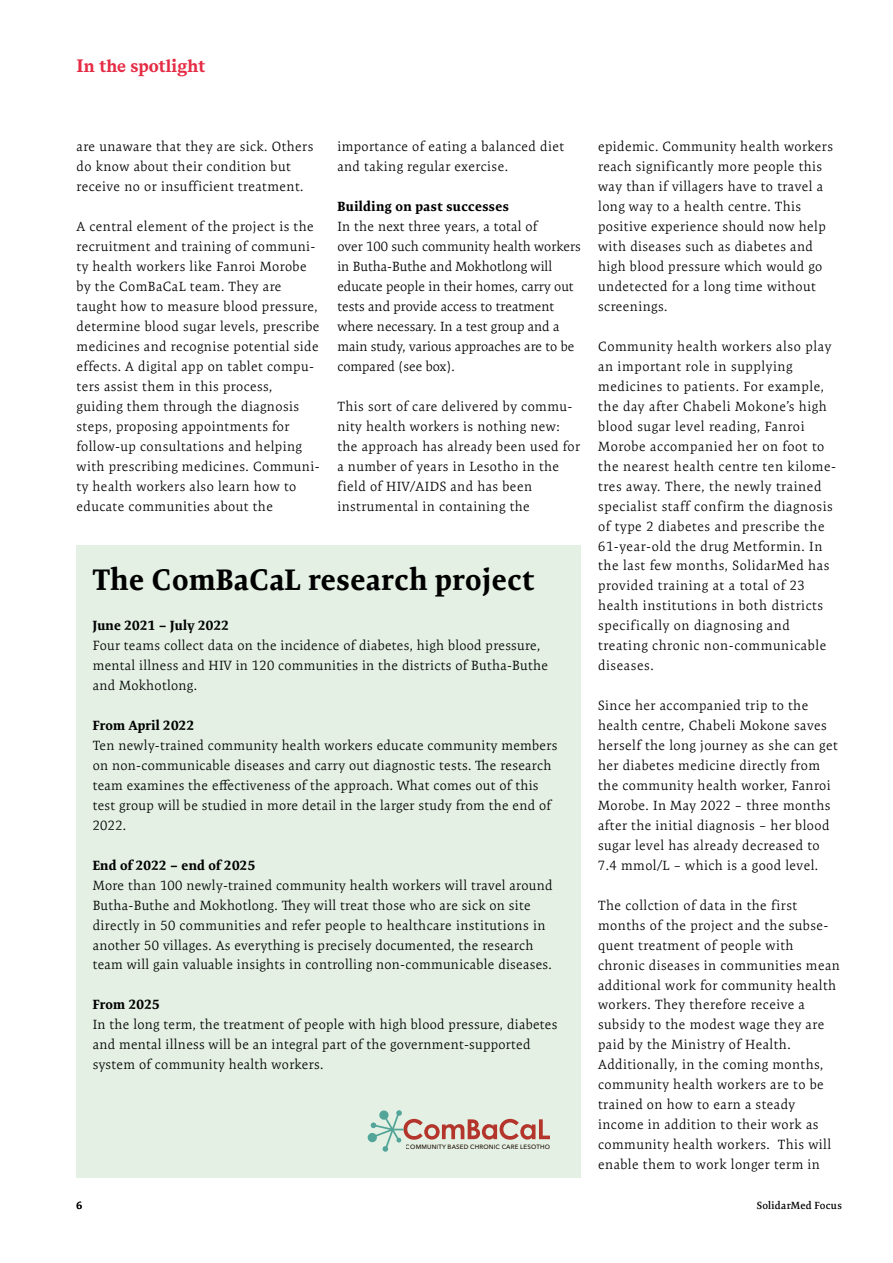
<style>
.page{position:relative;width:893px;height:1263px;background:#fff}
.page>*{position:absolute;margin:0;border:0;box-sizing:border-box;transform-origin:0 0}
.t1{font:700 30px "Expo Serif Pro";letter-spacing:.02em;color:#000}
.t2{font:700 18px "Messina Serif";color:#e52c45}
.t3{font:300 13.5px/20px "Expo Serif Pro";letter-spacing:.03em;color:#000}
.t4{font:300 13.5px/20px "Expo Serif Pro";color:#000}
.t5{font:700 13.5px "Expo Serif Pro";letter-spacing:.02em;color:#000}
.t6{font:600 10.5px "Expo Serif Pro";letter-spacing:.02em;color:#000}
.t7{font:500 6.15px "Avenir Next LT Pro";letter-spacing:.025em;color:#1a0a00}
</style>
<div class="page">
<div style="left:76px;top:546px;width:504px;height:632px;background:#e3f0e3"></div>
<svg style="left:368px;top:1110px;width:182px;height:42px"></svg>
<h2 class="t2" style="left:77px;top:52px;width:130px">In the spotlight</h2>
<p class="t3" style="left:77px;top:137px;width:238px">are unaware that they are sick. Others do know about their condition but receive no or insufficient treatment.</p>
<p class="t3" style="left:77px;top:216px;width:245px">A central element of the project is the recruitment and training of communi&shy;ty health workers like Fanroi Morobe by the ComBaCaL team. They are taught how to measure blood pressure, determine blood sugar levels, prescribe medicines and recognise potential side effects. A digital app on tablet compu&shy;ters assist them in this process, guiding them through the diagnosis steps, proposing appointments for follow-up consultations and helping with prescribing medicines. Communi&shy;ty health workers also learn how to educate communities about the</p>
<p class="t3" style="left:337px;top:137px;width:228px">importance of eating a balanced diet and taking regular exercise.</p>
<p class="t5" style="left:337px;top:198px;width:173px">Building on past successes</p>
<p class="t4" style="left:337px;top:216px;width:245px">In the next three years, a total of<br>over 100 such community health workers in Butha-Buthe and Mokhotlong will educate people in their homes, carry out tests and provide access to treatment where necessary. In a test group and a main study, various approaches are to be compared (see box).</p>
<p class="t3" style="left:337px;top:396px;width:244px">This sort of care delivered by commu&shy;nity health workers is nothing new: the approach has already been used for a number of years in Lesotho in the field of HIV/AIDS and has been instrumental in containing the</p>
<h1 class="t1" style="left:93px;top:561px;width:443px">The ComBaCaL research project</h1>
<p class="t5" style="left:93px;top:617px;width:138px">June 2021 – July 2022</p>
<p class="t3" style="left:93px;top:635px;width:457px">Four teams collect data on the incidence of diabetes, high blood pressure, mental illness and HIV in 120 communities in the districts of Butha-Buthe and Mokhotlong.</p>
<p class="t5" style="left:93px;top:717px;width:103px">From April 2022</p>
<p class="t3" style="left:93px;top:735px;width:466px">Ten newly-trained community health workers educate community members on non-communicable diseases and carry out diagnostic tests. The research team examines the effectiveness of the approach. What comes out of this test group will be studied in more detail in the larger study from the end of 2022.</p>
<p class="t5" style="left:93px;top:856px;width:164px">End of 2022 – end of 2025</p>
<p class="t3" style="left:93px;top:875px;width:461px">More than 100 newly-trained community health workers will travel around Butha-Buthe and Mokhotlong. They will treat those who are sick on site directly in 50 communities and refer people to healthcare institutions in another 50 villages. As everything is precisely documented, the research team will gain valuable insights in controlling non-communicable diseases.</p>
<p class="t5" style="left:93px;top:996px;width:69px">From 2025</p>
<p class="t3" style="left:93px;top:1015px;width:466px">In the long term, the treatment of people with high blood pressure, diabetes and mental illness will be an integral part of the government-supported system of community health workers.</p>
<p class="t6" style="left:77px;top:1199px;width:7px">6</p>
<p class="t7" style="left:406px;top:1143px;width:146px">COMMUNITY BASED CHRONIC CARE LESOTHO</p>
<p class="t3" style="left:598px;top:137px;width:236px">epidemic. Community health workers reach significantly more people this way than if villagers have to travel a long way to a health centre. This positive experience should now help with diseases such as diabetes and high blood pressure which would go undetected for a long time without screenings.</p>
<p class="t3" style="left:598px;top:336px;width:240px">Community health workers also play an important role in supplying medicines to patients. For example, the day after Chabeli Mokone’s high blood sugar level reading, Fanroi Morobe accompanied her on foot to the nearest health centre ten kilome&shy;tres away. There, the newly trained specialist staff confirm the diagnosis of type 2 diabetes and prescribe the 61-year-old the drug Metformin. In the last few months, SolidarMed has provided training at a total of 23 health institutions in both districts specifically on diagnosing and treating chronic non-communicable diseases.</p>
<p class="t3" style="left:598px;top:695px;width:241px">Since her accompanied trip to the health centre, Chabeli Mokone saves herself the long journey as she can get her diabetes medicine directly from the community health worker, Fanroi Morobe. In May 2022 – three months after the initial diagnosis – her blood sugar level has already decreased to 7.4 mmol/L – which is a good level.</p>
<p class="t3" style="left:598px;top:895px;width:243px">The collction of data in the first months of the project and the subse&shy;quent treatment of people with chronic diseases in communities mean additional work for community health workers. They therefore receive a subsidy to the modest wage they are paid by the Ministry of Health.<br>Additionally, in the coming months, community health workers are to be trained on how to earn a steady income in addition to their work as community health workers. This will enable them to work longer term in</p>
<p class="t6" style="left:757px;top:1199px;width:87px">SolidarMed Focus</p>
</div>
